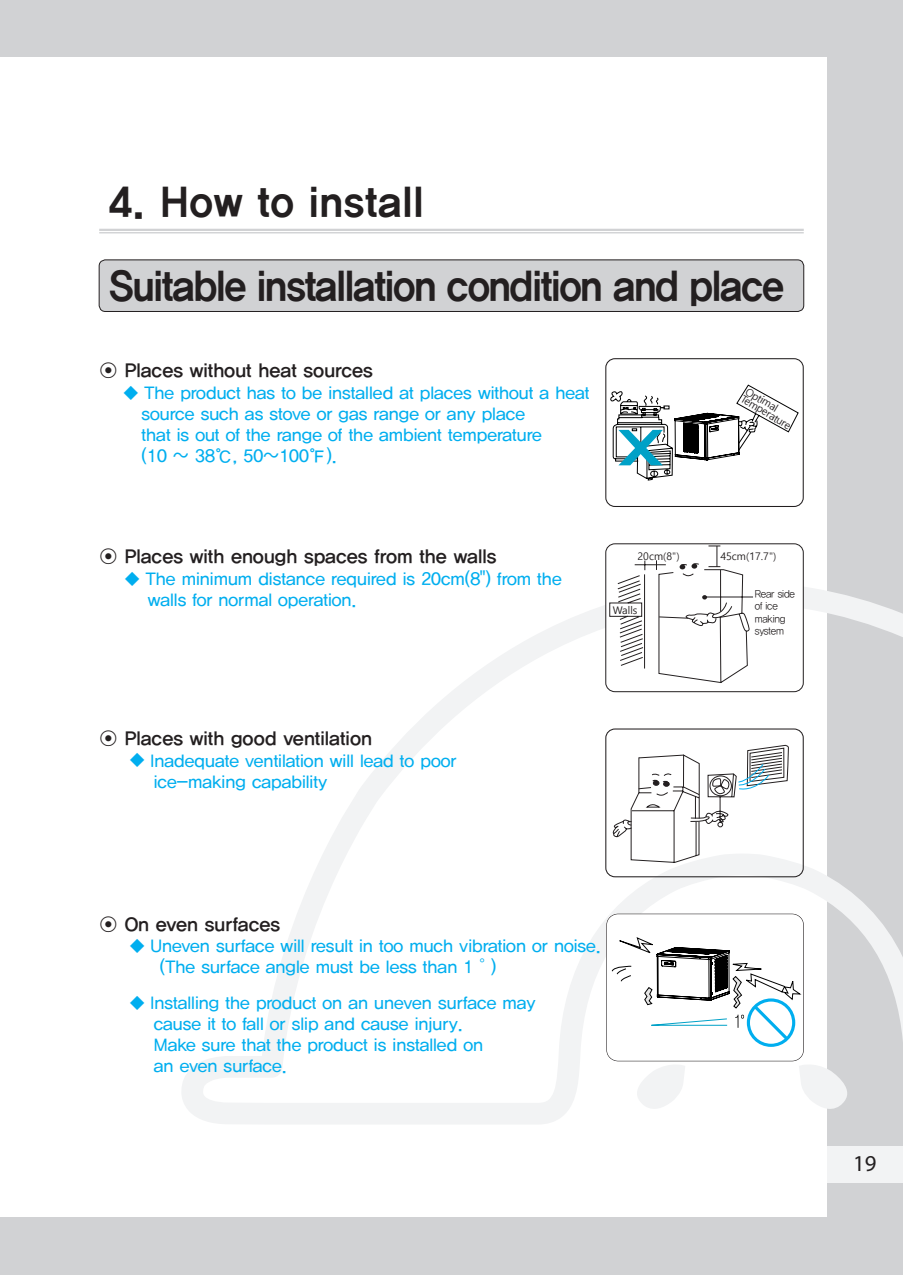
<style>
.page{position:relative;width:903px;height:1275px;background:#d1d2d4}
.page>*{position:absolute;margin:0;border:0;box-sizing:border-box;transform-origin:0 0}
.t1{font:40.25px "YDIYGO350";letter-spacing:-.05em;color:#231f20;scale:.95 1}
.t2{font:40.25px "YDIYGO350";color:#231f20}
.t3{font:22.75px "Myriad Pro";color:#231f20}
.t4{font:19.25px "YDIYGO340";color:#231f20}
.t5{font:17.5px "YDIYGO330";color:#00aeef}
.t6{font:10.5px "Malgun Gothic";color:#231f20}
.t7{font:10.5px "YDIYGO320";letter-spacing:-.02em;color:#231f20;scale:.95 1}
.s1{font-family:"Adobe Myungjo Std";font-weight:500;font-size:15.75px}
</style>
<div class="page">
<div style="left:0;top:1147px;width:903px;height:36px;background:#f2f3f4"></div>
<div style="left:0;top:58px;width:827px;height:1159px;background:#fff"></div>
<svg style="left:182px;top:582px;width:721px;height:542px"></svg>
<hr style="left:99px;top:232px;width:705px;height:1px;background:#d1d2d4">
<hr style="left:99px;top:229px;width:705px;height:2px;background:#d1d2d4">
<div style="left:606px;top:544px;width:197px;height:148px;background:#fff;border-radius:9px"></div>
<div style="left:605px;top:543px;width:199px;height:149px;border:1px solid #231f20;border-radius:9px"></div>
<div style="left:99px;top:260px;width:705px;height:51px;background:#d1d2d4;border-radius:6px"></div>
<div style="left:99px;top:259px;width:705px;height:53px;border:1px solid #231f20;border-radius:6px"></div>
<div style="left:605px;top:358px;width:199px;height:149px;border:1px solid #231f20;border-radius:9px"></div>
<div style="left:605px;top:728px;width:199px;height:149px;border:1px solid #231f20;border-radius:9px"></div>
<svg style="left:612px;top:745px;width:177px;height:118px"></svg>
<svg style="left:609px;top:546px;width:144px;height:137px"></svg>
<svg style="left:610px;top:384px;width:189px;height:97px"></svg>
<svg style="left:595px;top:908px;width:261px;height:211px"></svg>
<p class="t2" style="left:109px;top:181px;width:316px">4. How to install</p>
<p class="t1" style="left:109px;top:265px;width:713px">Suitable installation condition and place</p>
<p class="t4" style="left:99px;top:360px;width:276px">⊙ Places without heat sources</p>
<p class="t5" style="left:123px;top:383px;width:468px"><span class="s1">◆</span> The product has to be installed at places without a heat</p>
<p class="t5" style="left:142px;top:404px;width:385px">source such as stove or gas range or any place</p>
<p class="t5" style="left:142px;top:425px;width:402px">that is out of the range of the ambient temperature</p>
<p class="t5" style="left:142px;top:446px;width:197px">(10 ~ 38℃, 50~100℉).</p>
<p class="t6" style="left:749px;top:385px;width:38px;rotate:31deg">Optimal</p>
<p class="t6" style="left:745px;top:393px;width:58px;rotate:31deg">Temperature</p>
<p class="t4" style="left:99px;top:545px;width:399px">⊙ Places with enough spaces from the walls</p>
<p class="t5" style="left:125px;top:569px;width:439px"><span class="s1">◆</span> The minimum distance required is 20cm(8") from the</p>
<p class="t5" style="left:148px;top:590px;width:210px">walls for normal operation.</p>
<p class="t6" style="left:637px;top:550px;width:44px">20cm(8")</p>
<p class="t6" style="left:720px;top:550px;width:57px">45cm(17.7")</p>
<p class="t6" style="left:613px;top:604px;width:26px">Walls</p>
<p class="t7" style="left:755px;top:588px;width:44px">Rear side</p>
<p class="t7" style="left:755px;top:600px;width:26px">of ice</p>
<p class="t7" style="left:755px;top:613px;width:34px">making</p>
<p class="t7" style="left:755px;top:625px;width:32px">system</p>
<p class="t4" style="left:99px;top:727px;width:275px">⊙ Places with good ventilation</p>
<p class="t5" style="left:129px;top:751px;width:329px"><span class="s1">◆</span> Inadequate ventilation will lead to poor</p>
<p class="t5" style="left:154px;top:772px;width:175px">ice-making capability</p>
<p class="t4" style="left:99px;top:913px;width:183px">⊙ On even surfaces</p>
<p class="t5" style="left:129px;top:936px;width:473px"><span class="s1">◆</span> Uneven surface will result in too much vibration or noise.</p>
<p class="t5" style="left:160px;top:957px;width:338px">(The surface angle must be less than 1˚)</p>
<p class="t5" style="left:129px;top:993px;width:408px"><span class="s1">◆</span> Installing the product on an uneven surface may</p>
<p class="t5" style="left:154px;top:1014px;width:310px">cause it to fall or slip and cause injury.</p>
<p class="t5" style="left:154px;top:1035px;width:331px">Make sure that the product is installed on</p>
<p class="t5" style="left:154px;top:1056px;width:135px">an even surface.</p>
<h2 class="t3" style="left:853px;top:1149px;width:25px">19</h2>
</div>
